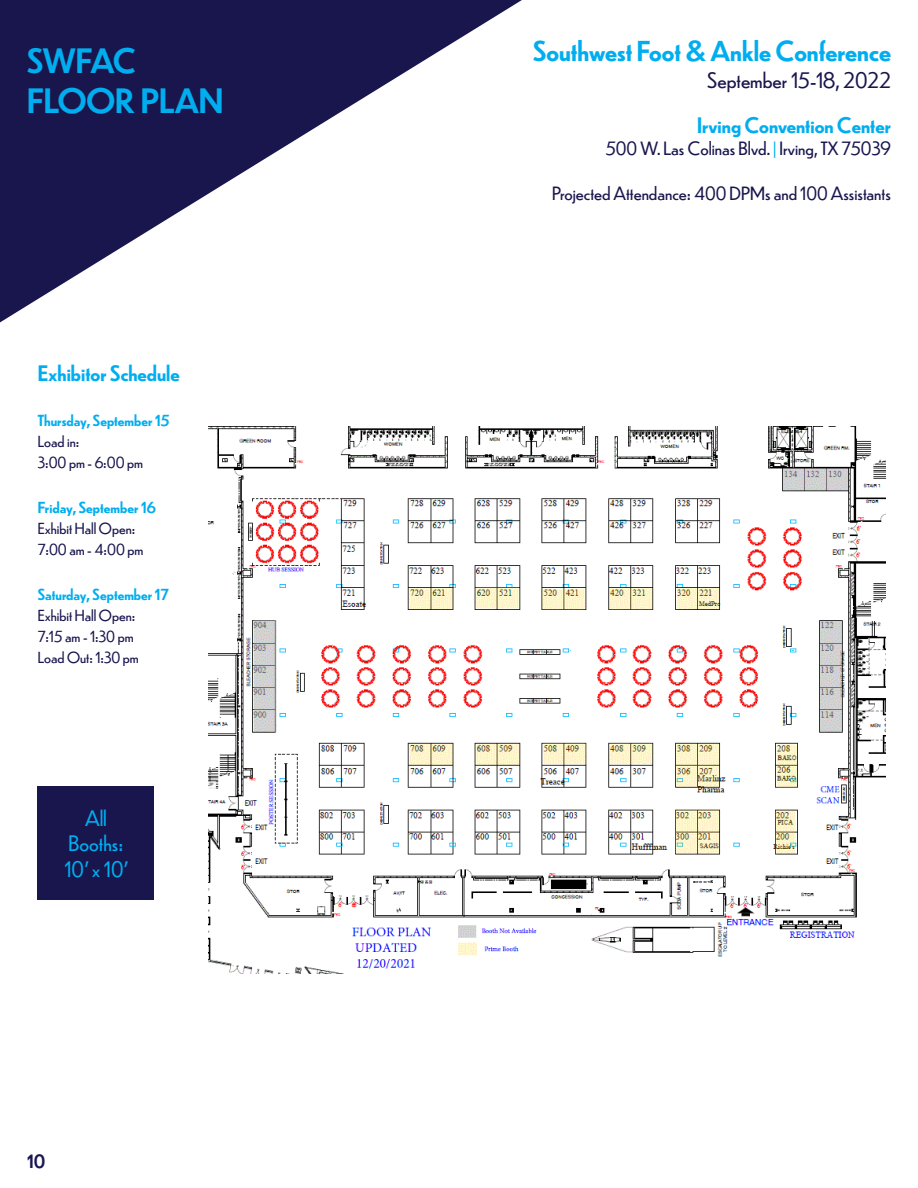
<style>
.page{position:relative;width:918px;height:1188px;background:#fff}
.page>*{position:absolute;margin:0;border:0;box-sizing:border-box;transform-origin:0 0}
.t1{font:500 33px "Dunbar Low";color:#00aeef}
.t2{font:500 27px "Dunbar Low";color:#00aeef}
.t3{font:500 21px "Dunbar Low";color:#00aeef}
.t4{font:21px "Dunbar Low";color:#19164e}
.t5{font:21px "Dunbar Low";color:#00aeef}
.t6{font:18px "Dunbar Low";color:#19164e}
.t7{font:500 18px "Dunbar Low";color:#19164e}
.t8{font:15px "Dunbar Low";color:#19164e}
.t9{font:500 15px "Dunbar Low";color:#00aeef}
.s1{color:#00aeef}
</style>
<div class="page">
<svg style="left:0;top:0;width:522px;height:323px;fill:#19164e"></svg>
<div style="left:38px;top:787px;width:116px;height:113px;background:#19164e"></div>
<img style="left:209px;top:427px;width:677px;height:547px">
<p class="t1" style="left:27px;top:37px;width:110px">SWFAC</p>
<p class="t1" style="left:27px;top:76px;width:198px">FLOOR PLAN</p>
<p class="t3" style="left:38px;top:358px;width:143px">Exhibitor Schedule</p>
<p class="t9" style="left:38px;top:409px;width:133px">Thursday, September 15</p>
<p class="t8" style="left:38px;top:430px;width:43px">Load in:</p>
<p class="t8" style="left:38px;top:451px;width:107px">3:00 pm - 6:00 pm</p>
<p class="t9" style="left:38px;top:496px;width:120px">Friday, September 16</p>
<p class="t8" style="left:38px;top:517px;width:99px">Exhibit Hall Open:</p>
<p class="t8" style="left:38px;top:538px;width:107px">7:00 am - 4:00 pm</p>
<p class="t9" style="left:38px;top:583px;width:133px">Saturday, September 17</p>
<p class="t8" style="left:38px;top:604px;width:99px">Exhibit Hall Open:</p>
<p class="t8" style="left:38px;top:625px;width:97px">7:15 am - 1:30 pm</p>
<p class="t8" style="left:38px;top:646px;width:103px">Load Out: 1:30 pm</p>
<p class="t5" style="left:85px;top:803px;width:23px">All</p>
<p class="t5" style="left:69px;top:829px;width:56px">Booths:</p>
<p class="t5" style="left:64px;top:854px;width:66px">10’ x 10’</p>
<p class="t7" style="left:27px;top:1148px;width:20px">10</p>
<p class="t2" style="left:533px;top:31px;width:359px">Southwest Foot &amp; Ankle Conference</p>
<p class="t4" style="left:707px;top:65px;width:185px">September 15-18, 2022</p>
<p class="t3" style="left:697px;top:110px;width:195px">Irving Convention Center</p>
<p class="t6" style="left:606px;top:135px;width:287px">500 W. Las Colinas Blvd. <span class="s1">|</span> Irving, TX 75039</p>
<p class="t6" style="left:552px;top:180px;width:340px">Projected Attendance: 400 DPMs and 100 Assistants</p>
</div>
